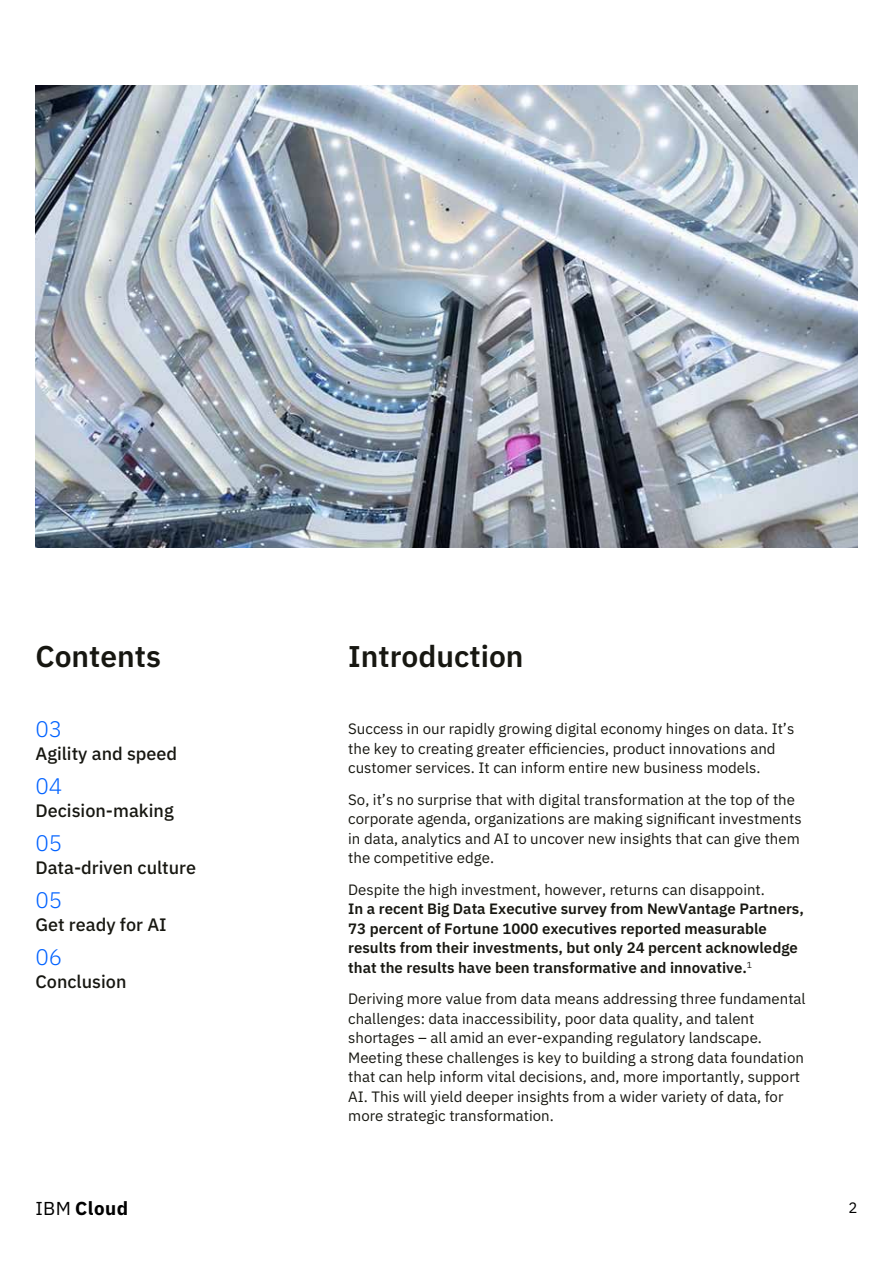
<style>
.page{position:relative;width:893px;height:1263px;background:#fff}
.page>*{position:absolute;margin:0;border:0;box-sizing:border-box;transform-origin:0 0}
.t1{font:600 30px "IBM Plex Sans";color:#171711}
.t2{font:300 22.5px "IBM Plex Sans";color:#0062ff}
.t3{font:700 18.75px "IBM Plex Sans";letter-spacing:.025em;color:#000}
.t4{font:500 18px "IBM Plex Sans";color:#171711}
.t5{font:15px/19.5px "IBM Plex Sans";color:#171711}
.t6{font:600 15px/19.5px "IBM Plex Sans";color:#171711}
.t7{font:15px "IBM Plex Sans";color:#000}
.s1{font-weight:400}
</style>
<div class="page">
<img style="left:35px;top:85px;width:822px;height:463px">
<h1 class="t1" style="left:35px;top:633px;width:127px">Contents</h1>
<h1 class="t1" style="left:348px;top:633px;width:177px">Introduction</h1>
<h2 class="t2" style="left:35px;top:712px;width:29px">03</h2>
<p class="t4" style="left:35px;top:739px;width:143px">Agility and speed</p>
<h2 class="t2" style="left:35px;top:769px;width:29px">04</h2>
<p class="t4" style="left:35px;top:796px;width:140px">Decision-making</p>
<h2 class="t2" style="left:35px;top:826px;width:29px">05</h2>
<p class="t4" style="left:35px;top:853px;width:162px">Data-driven culture</p>
<h2 class="t2" style="left:35px;top:883px;width:29px">05</h2>
<p class="t4" style="left:35px;top:910px;width:133px">Get ready for AI</p>
<h2 class="t2" style="left:35px;top:940px;width:29px">06</h2>
<p class="t4" style="left:35px;top:967px;width:93px">Conclusion</p>
<p class="t5" style="left:348px;top:718px;width:448px">Success in our rapidly growing digital economy hinges on data. It’s the key to creating greater efficiencies, product innovations and customer services. It can inform entire new business models.</p>
<p class="t5" style="left:348px;top:789px;width:455px">So, it’s no surprise that with digital transformation at the top of the corporate agenda, organizations are making significant investments in data, analytics and AI to uncover new insights that can give them the competitive edge.</p>
<p class="t5" style="left:348px;top:879px;width:418px">Despite the high investment, however, returns can disappoint.</p>
<p class="t6" style="left:348px;top:898px;width:457px">In a recent Big Data Executive survey from NewVantage Partners, 73 percent of Fortune 1000 executives reported measurable results from their investments, but only 24 percent acknowledge that the results have been transformative and innovative.<sup>1</sup></p>
<p class="t5" style="left:348px;top:988px;width:459px">Deriving more value from data means addressing three fundamental challenges: data inaccessibility, poor data quality, and talent shortages – all amid an ever-expanding regulatory landscape.<br>Meeting these challenges is key to building a strong data foundation that can help inform vital decisions, and, more importantly, support AI. This will yield deeper insights from a wider variety of data, for more strategic transformation.</p>
<p class="t3" style="left:35px;top:1193px;width:94px"><span class="s1">IBM</span> Cloud</p>
<p class="t7" style="left:848px;top:1196px;width:10px">2</p>
</div>
